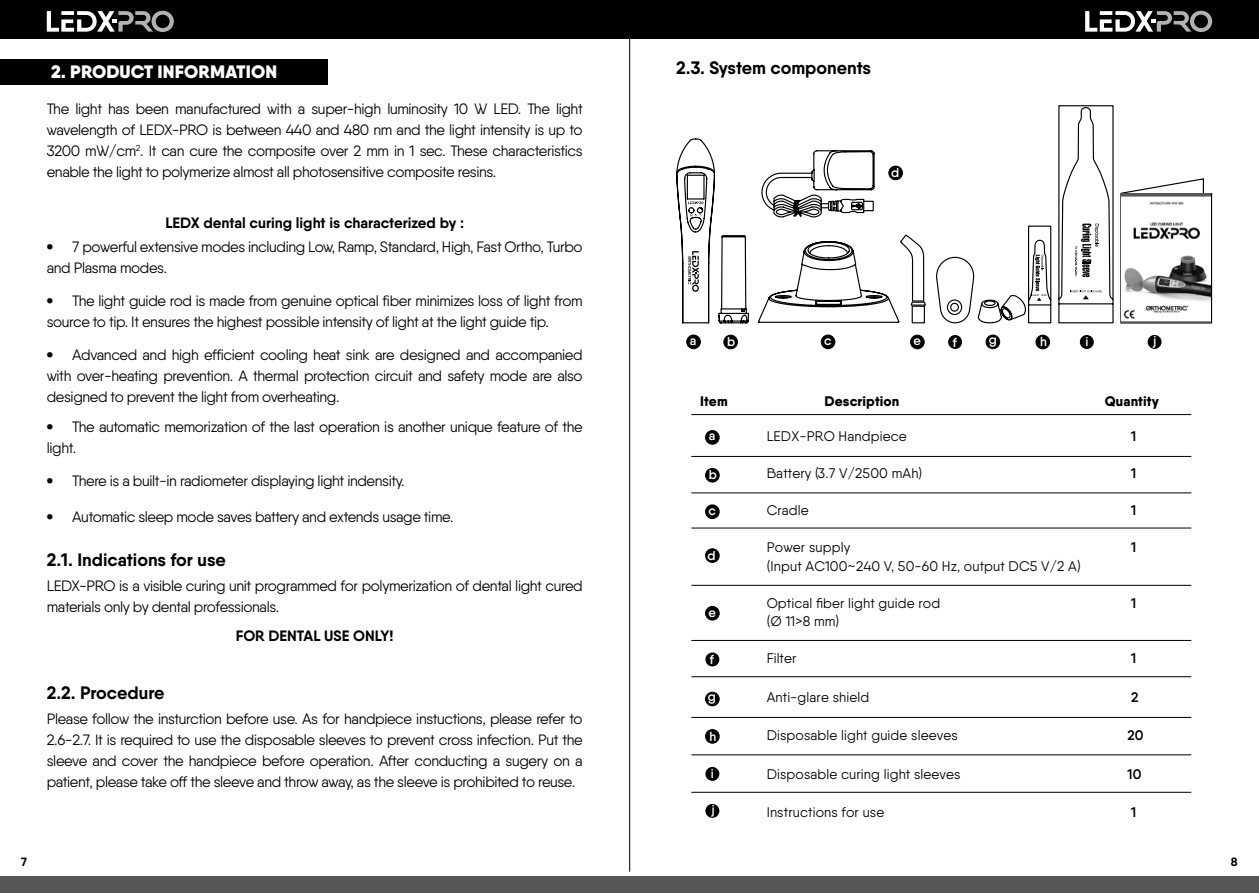
<style>
.page{position:relative;width:1259px;height:893px;background:#fff}
.page>*{position:absolute;margin:0;border:0;box-sizing:border-box;transform-origin:0 0}
.t1{font:700 18px "Qanelas";color:#000}
.t2{font:900 18px "Qanelas";letter-spacing:.01em;color:#fff}
.t3{font:15px/21px "Qanelas";letter-spacing:-.025em;color:#000}
.t4{font:700 15px "Qanelas";color:#000}
.t5{font:13.95px/18.5px "Qanelas";letter-spacing:.01em;color:#000}
.t6{font:800 13.95px "Qanelas";letter-spacing:.01em;color:#000}
.t7{font:600 13.95px "Qanelas";color:#000}
.t8{font:600 13.05px "Qanelas";color:#fff}
.t9{font:700 12px "Qanelas";color:#000}
.s1{font-weight:800}
</style>
<div class="page">
<div style="left:0;top:876px;width:629px;height:17px;background:#575756"></div>
<div style="left:629px;top:876px;width:630px;height:17px;background:#575756"></div>
<div style="left:0;top:0;width:629px;height:38px;background:#000"></div>
<div style="left:629px;top:0;width:630px;height:38px;background:#000"></div>
<svg style="left:1085px;top:11px;width:127px;height:21px"></svg>
<svg style="left:47px;top:11px;width:127px;height:21px"></svg>
<hr style="left:629px;top:34px;width:1px;height:838px;background:#000">
<div style="left:0;top:60px;width:327px;height:25px;background:#000"></div>
<svg style="left:761px;top:150px;width:114px;height:68px"></svg>
<div style="left:687px;top:335px;width:13px;height:14px;background:#000;border-radius:50%"></div>
<div style="left:686px;top:335px;width:14px;height:14px;border:1px solid #000;border-radius:50%"></div>
<div style="left:724px;top:335px;width:13px;height:14px;background:#000;border-radius:50%"></div>
<div style="left:723px;top:335px;width:14px;height:14px;border:1px solid #000;border-radius:50%"></div>
<div style="left:821px;top:335px;width:14px;height:14px;background:#000;border-radius:50%"></div>
<div style="left:821px;top:335px;width:14px;height:14px;border:1px solid #000;border-radius:50%"></div>
<div style="left:889px;top:166px;width:13px;height:14px;background:#000;border-radius:50%"></div>
<div style="left:888px;top:166px;width:14px;height:14px;border:1px solid #000;border-radius:50%"></div>
<div style="left:910px;top:335px;width:14px;height:14px;background:#000;border-radius:50%"></div>
<div style="left:910px;top:335px;width:14px;height:14px;border:1px solid #000;border-radius:50%"></div>
<div style="left:948px;top:335px;width:14px;height:14px;background:#000;border-radius:50%"></div>
<div style="left:986px;top:335px;width:13px;height:14px;background:#000;border-radius:50%"></div>
<div style="left:986px;top:335px;width:14px;height:14px;border:1px solid #000;border-radius:50%"></div>
<div style="left:1036px;top:335px;width:13px;height:14px;background:#000;border-radius:50%"></div>
<div style="left:1035px;top:335px;width:14px;height:14px;border:1px solid #000;border-radius:50%"></div>
<div style="left:1079px;top:335px;width:14px;height:14px;background:#000;border-radius:50%"></div>
<div style="left:1147px;top:335px;width:14px;height:14px;background:#000;border-radius:50%"></div>
<hr style="left:691px;top:414px;width:500px;height:1px;background:#000">
<hr style="left:691px;top:456px;width:500px;height:1px;background:#000">
<hr style="left:691px;top:492px;width:500px;height:1px;background:#000">
<hr style="left:691px;top:528px;width:500px;height:1px;background:#000">
<hr style="left:691px;top:585px;width:500px;height:1px;background:#000">
<hr style="left:691px;top:640px;width:500px;height:1px;background:#000">
<hr style="left:691px;top:676px;width:500px;height:1px;background:#000">
<hr style="left:691px;top:717px;width:500px;height:1px;background:#000">
<hr style="left:691px;top:754px;width:500px;height:1px;background:#000">
<hr style="left:691px;top:792px;width:500px;height:1px;background:#000">
<div style="left:705px;top:431px;width:14px;height:13px;background:#000;border-radius:50%"></div>
<div style="left:705px;top:430px;width:14px;height:14px;border:1px solid #000;border-radius:50%"></div>
<div style="left:705px;top:468px;width:14px;height:14px;background:#000;border-radius:50%"></div>
<div style="left:705px;top:468px;width:14px;height:14px;border:1px solid #000;border-radius:50%"></div>
<div style="left:705px;top:505px;width:14px;height:13px;background:#000;border-radius:50%"></div>
<div style="left:705px;top:505px;width:14px;height:14px;border:1px solid #000;border-radius:50%"></div>
<div style="left:705px;top:549px;width:14px;height:13px;background:#000;border-radius:50%"></div>
<div style="left:705px;top:549px;width:14px;height:14px;border:1px solid #000;border-radius:50%"></div>
<div style="left:705px;top:606px;width:14px;height:14px;background:#000;border-radius:50%"></div>
<div style="left:705px;top:606px;width:14px;height:14px;border:1px solid #000;border-radius:50%"></div>
<div style="left:705px;top:652px;width:14px;height:14px;background:#000;border-radius:50%"></div>
<div style="left:705px;top:692px;width:14px;height:14px;background:#000;border-radius:50%"></div>
<div style="left:705px;top:692px;width:14px;height:14px;border:1px solid #000;border-radius:50%"></div>
<div style="left:705px;top:729px;width:14px;height:14px;background:#000;border-radius:50%"></div>
<div style="left:705px;top:729px;width:14px;height:14px;border:1px solid #000;border-radius:50%"></div>
<div style="left:705px;top:767px;width:14px;height:14px;background:#000;border-radius:50%"></div>
<div style="left:705px;top:804px;width:14px;height:14px;background:#000;border-radius:50%"></div>
<svg style="left:758px;top:234px;width:168px;height:90px"></svg>
<svg style="left:936px;top:105px;width:268px;height:219px"></svg>
<div style="left:1120px;top:193px;width:92px;height:131px;border:1px solid #000"></div>
<svg style="left:676px;top:138px;width:73px;height:186px"></svg>
<img style="left:1121px;top:193px;width:90px;height:130px">
<p class="t2" style="left:51px;top:60px;width:228px">2. PRODUCT INFORMATION</p>
<p class="t3" style="left:47px;top:98px;width:537px;text-align:justify">The light has been manufactured with a super-high luminosity 10 W LED. The light wavelength of LEDX-PRO is between 440 and 480 nm and the light intensity is up to 3200 mW/cm<sup>2</sup>. It can cure the composite over 2 mm in 1 sec. These characteristics enable the light to polymerize almost all photosensitive composite resins.</p>
<p class="t4" style="left:165px;top:213px;width:300px">LEDX dental curing light is characterized by :</p>
<p class="t3" style="left:47px;top:236px;width:537px"><span class="s1">•</span> 7 powerful extensive modes including Low, Ramp, Standard, High, Fast Ortho, Turbo and Plasma modes.</p>
<p class="t3" style="left:47px;top:290px;width:537px"><span class="s1">•</span> The light guide rod is made from genuine optical fiber minimizes loss of light from source to tip. It ensures the highest possible intensity of light at the light guide tip.</p>
<p class="t3" style="left:47px;top:344px;width:537px;text-align:justify"><span class="s1">•</span> Advanced and high efficient cooling heat sink are designed and accompanied with over-heating prevention. A thermal protection circuit and safety mode are also designed to prevent the light from overheating.</p>
<p class="t3" style="left:47px;top:416px;width:537px"><span class="s1">•</span> The automatic memorization of the last operation is another unique feature of the light.</p>
<p class="t3" style="left:47px;top:470px;width:359px"><span class="s1">•</span> There is a built-in radiometer displaying light indensity.</p>
<p class="t3" style="left:47px;top:506px;width:408px"><span class="s1">•</span> Automatic sleep mode saves battery and extends usage time.</p>
<p class="t1" style="left:47px;top:548px;width:181px">2.1. Indications for use</p>
<p class="t3" style="left:47px;top:575px;width:537px">LEDX-PRO is a visible curing unit programmed for polymerization of dental light cured materials only by dental professionals.</p>
<p class="t4" style="left:236px;top:627px;width:159px">FOR DENTAL USE ONLY!</p>
<p class="t1" style="left:47px;top:681px;width:119px">2.2. Procedure</p>
<p class="t3" style="left:47px;top:708px;width:537px;text-align:justify">Please follow the insturction before use. As for handpiece instuctions, please refer to 2.6-2.7. It is required to use the disposable sleeves to prevent cross infection. Put the sleeve and cover the handpiece before operation. After conducting a sugery on a patient, please take off the sleeve and throw away, as the sleeve is prohibited to reuse.</p>
<p class="t1" style="left:676px;top:56px;width:196px">2.3. System components</p>
<p class="t8" style="left:891px;top:164px;width:10px">d</p>
<p class="t8" style="left:690px;top:333px;width:8px">a</p>
<p class="t8" style="left:727px;top:333px;width:10px">b</p>
<p class="t8" style="left:824px;top:332px;width:9px">c</p>
<p class="t8" style="left:913px;top:333px;width:9px">e</p>
<p class="t8" style="left:952px;top:334px;width:6px">f</p>
<p class="t8" style="left:988px;top:331px;width:10px">g</p>
<p class="t8" style="left:1040px;top:334px;width:8px">h</p>
<p class="t8" style="left:1085px;top:334px;width:5px">i</p>
<p class="t8" style="left:1153px;top:332px;width:5px">j</p>
<p class="t6" style="left:700px;top:392px;width:29px">Item</p>
<p class="t6" style="left:824px;top:392px;width:76px">Description</p>
<p class="t6" style="left:1104px;top:392px;width:55px">Quantity</p>
<p class="t8" style="left:709px;top:428px;width:8px">a</p>
<p class="t8" style="left:709px;top:467px;width:10px">b</p>
<p class="t8" style="left:708px;top:502px;width:9px">c</p>
<p class="t8" style="left:707px;top:547px;width:10px">d</p>
<p class="t5" style="left:766px;top:427px;width:141px">LEDX-PRO Handpiece</p>
<p class="t5" style="left:766px;top:464px;width:157px">Battery (3.7 V/2500 mAh)</p>
<p class="t5" style="left:766px;top:501px;width:44px">Cradle</p>
<p class="t5" style="left:766px;top:538px;width:315px">Power supply<br>(Input AC100~240 V, 50-60 Hz, output DC5 V/2 A)</p>
<p class="t5" style="left:766px;top:593px;width:175px">Optical fiber light guide rod (Ø 11&gt;8 mm)</p>
<p class="t5" style="left:766px;top:649px;width:31px">Filter</p>
<p class="t5" style="left:766px;top:687px;width:104px">Anti-glare shield</p>
<p class="t5" style="left:766px;top:726px;width:193px">Disposable light guide sleeves</p>
<p class="t5" style="left:766px;top:764px;width:195px">Disposable curing light sleeves</p>
<p class="t5" style="left:766px;top:803px;width:119px">Instructions for use</p>
<p class="t7" style="left:1131px;top:428px;width:7px">1</p>
<p class="t7" style="left:1131px;top:465px;width:7px">1</p>
<p class="t7" style="left:1131px;top:502px;width:7px">1</p>
<p class="t7" style="left:1131px;top:539px;width:7px">1</p>
<p class="t7" style="left:1131px;top:594px;width:7px">1</p>
<p class="t8" style="left:708px;top:604px;width:9px">e</p>
<p class="t8" style="left:710px;top:652px;width:6px">f</p>
<p class="t8" style="left:708px;top:689px;width:10px">g</p>
<p class="t8" style="left:709px;top:728px;width:8px">h</p>
<p class="t8" style="left:711px;top:766px;width:5px">i</p>
<p class="t8" style="left:711px;top:801px;width:5px">j</p>
<p class="t7" style="left:1131px;top:650px;width:7px">1</p>
<p class="t7" style="left:1131px;top:688px;width:9px">2</p>
<p class="t7" style="left:1127px;top:727px;width:18px">20</p>
<p class="t7" style="left:1127px;top:765px;width:15px">10</p>
<p class="t7" style="left:1131px;top:804px;width:7px">1</p>
<p class="t9" style="left:21px;top:855px;width:7px">7</p>
<p class="t9" style="left:1231px;top:855px;width:8px">8</p>
</div>
